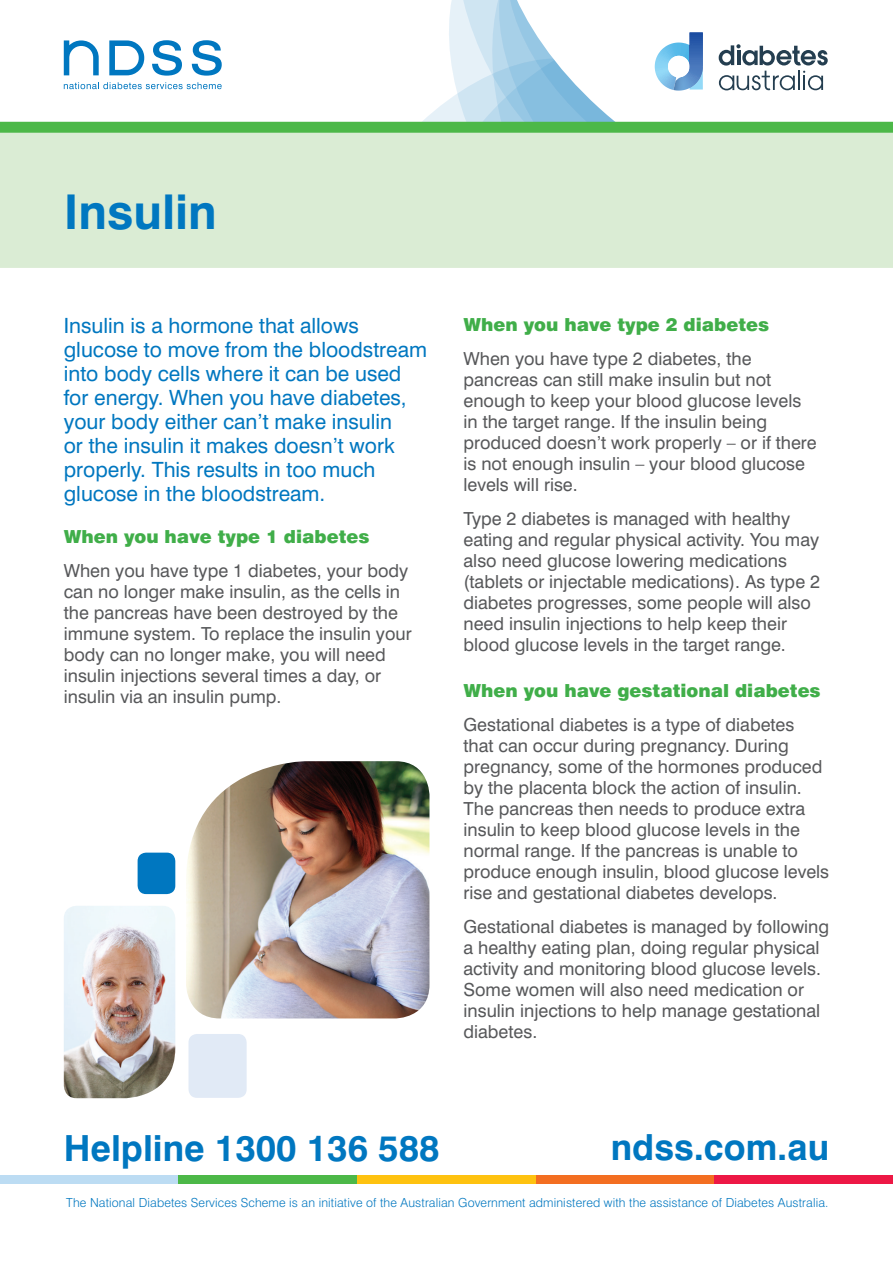
<style>
.page{position:relative;width:893px;height:1263px;background:#fff}
.page>*{position:absolute;margin:0;border:0;box-sizing:border-box;transform-origin:0 0}
.t1{font:700 48px "Swiss 721 BT";color:#0077c0}
.t2{font:700 36px "Swiss 721 BT";color:#0077c0}
.t3{font:21px/24px "Swiss 721 BT";color:#0077c0}
.t4{font:18px/21px "Swiss 721 BT";color:#57585a}
.t5{font:900 18px "Swiss 721 BT";color:#40ae49}
.t6{font:300 12.45px "Swiss 721 BT";letter-spacing:.01em;color:#0077c0}
</style>
<div class="page">
<div style="left:0;top:232px;width:893px;height:36px;background:#daecd4"></div>
<div style="left:475px;top:232px;width:418px;height:18px;background:#daecd4"></div>
<div style="left:0;top:133px;width:893px;height:99px;background:#daecd4"></div>
<svg style="left:0;top:0;width:893px;height:133px"></svg>
<div style="left:357px;top:1176px;width:179px;height:8px;background:#fec210"></div>
<div style="left:0;top:1176px;width:179px;height:8px;background:#bcdcf3"></div>
<div style="left:179px;top:1176px;width:178px;height:8px;background:#4cb848"></div>
<div style="left:536px;top:1176px;width:178px;height:8px;background:#f36e21"></div>
<div style="left:714px;top:1176px;width:179px;height:8px;background:#ed1845"></div>
<img style="left:186px;top:761px;width:243px;height:257px">
<img style="left:64px;top:906px;width:111px;height:192px">
<div style="left:138px;top:853px;width:37px;height:41px;background:#0077c0;border-radius:9px"></div>
<div style="left:189px;top:1034px;width:58px;height:64px;background:#e1eaf6;border-radius:9px"></div>
<h1 class="t1" style="left:64px;top:183px;width:155px">Insulin</h1>
<p class="t3" style="left:64px;top:313px;width:365px">Insulin is a hormone that allows glucose to move from the bloodstream into body cells where it can be used for energy. When you have diabetes, your body either can’t make insulin<br>or the insulin it makes doesn’t work properly. This results in too much glucose in the bloodstream.</p>
<p class="t5" style="left:64px;top:526px;width:307px">When you have type 1 diabetes</p>
<p class="t4" style="left:64px;top:560px;width:349px">When you have type 1 diabetes, your body can no longer make insulin, as the cells in the pancreas have been destroyed by the immune system. To replace the insulin your body can no longer make, you will need insulin injections several times a day, or insulin via an insulin pump.</p>
<p class="t5" style="left:463px;top:314px;width:307px">When you have type 2 diabetes</p>
<p class="t4" style="left:463px;top:348px;width:355px">When you have type 2 diabetes, the pancreas can still make insulin but not enough to keep your blood glucose levels in the target range. If the insulin being produced doesn’t work properly – or if there is not enough insulin – your blood glucose levels will rise.</p>
<p class="t4" style="left:463px;top:508px;width:358px">Type 2 diabetes is managed with healthy eating and regular physical activity. You may also need glucose lowering medications (tablets or injectable medications). As type 2 diabetes progresses, some people will also need insulin injections to help keep their blood glucose levels in the target range.</p>
<p class="t5" style="left:463px;top:680px;width:359px">When you have gestational diabetes</p>
<p class="t4" style="left:463px;top:714px;width:367px">Gestational diabetes is a type of diabetes<br>that can occur during pregnancy. During pregnancy, some of the hormones produced by the placenta block the action of insulin.<br>The pancreas then needs to produce extra insulin to keep blood glucose levels in the normal range. If the pancreas is unable to produce enough insulin, blood glucose levels rise and gestational diabetes develops.</p>
<p class="t4" style="left:463px;top:916px;width:367px">Gestational diabetes is managed by following a healthy eating plan, doing regular physical activity and monitoring blood glucose levels.<br>Some women will also need medication or insulin injections to help manage gestational diabetes.</p>
<h2 class="t2" style="left:64px;top:1126px;width:377px">Helpline 1300 136 588</h2>
<h2 class="t2" style="left:611px;top:1125px;width:220px">ndss.com.au</h2>
<p class="t6" style="left:66px;top:1195px;width:764px">The National Diabetes Services Scheme is an initiative of the Australian Government administered with the assistance of Diabetes Australia.</p>
</div>
